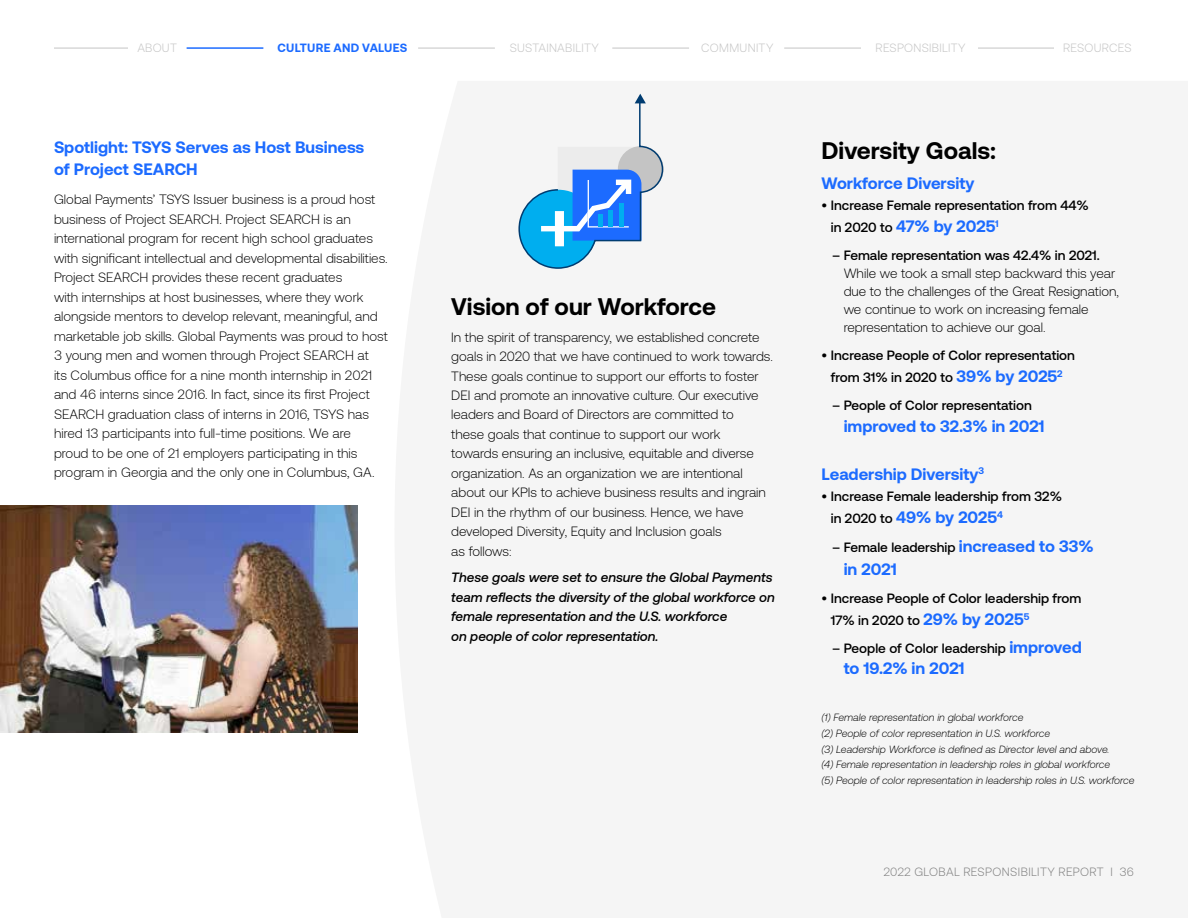
<style>
.page{position:relative;width:1188px;height:918px;background:#fff}
.page>*{position:absolute;margin:0;border:0;box-sizing:border-box;transform-origin:0 0}
.t1{font:700 24px "GP Commerce";color:#000}
.t2{font:700 16.5px/22.5px "GP Commerce";color:#1c6bff}
.t3{font:300 13.5px/19.5px "Aeonik";color:#000}
.t4{font:300 13.5px/19.5px "GP Commerce";color:#000}
.t5{font:500 13.5px/22.5px "GP Commerce";color:#000;text-align:center}
.t6{font:italic 500 13.5px/19.5px "GP Commerce";color:#000}
.t7{font:300 12px "GP Commerce";letter-spacing:.02em;color:#c4c4c4}
.t8{font:300 12px "GP Commerce";letter-spacing:.035em;color:#7e7e7e}
.t9{font:700 12px "GP Commerce";letter-spacing:.015em;color:#1c6bff}
.t10{font:italic 300 10.5px/15.8px "GP Commerce";color:#000}
.s1{font-weight:500;font-size:13.5px;color:#000}
.s2{font-weight:700;font-size:16.5px;color:#1c6bff}
</style>
<div class="page">
<svg style="left:518px;top:94px;width:146px;height:175px"></svg>
<div style="left:619px;top:203px;width:5px;height:24px;background:#00aeef"></div>
<div style="left:608px;top:210px;width:5px;height:17px;background:#00aeef"></div>
<div style="left:598px;top:214px;width:5px;height:13px;background:#00aeef"></div>
<img style="left:0;top:506px;width:358px;height:226px">
<hr style="left:978px;top:48px;width:77px;height:1px;background:#c4c4c4">
<hr style="left:784px;top:48px;width:77px;height:1px;background:#c4c4c4">
<hr style="left:612px;top:48px;width:77px;height:1px;background:#c4c4c4">
<hr style="left:418px;top:48px;width:77px;height:1px;background:#c4c4c4">
<hr style="left:187px;top:47px;width:76px;height:2px;background:#1c6bff">
<hr style="left:54px;top:48px;width:75px;height:1px;background:#c4c4c4">
<p class="t7" style="left:137px;top:41px;width:41px">ABOUT</p>
<p class="t9" style="left:278px;top:41px;width:131px">CULTURE AND VALUES</p>
<p class="t7" style="left:510px;top:41px;width:91px">SUSTAINABILITY</p>
<p class="t7" style="left:701px;top:41px;width:74px">COMMUNITY</p>
<p class="t7" style="left:876px;top:41px;width:92px">RESPONSIBILITY</p>
<p class="t7" style="left:1063px;top:41px;width:70px">RESOURCES</p>
<p class="t2" style="left:54px;top:135px;width:312px">Spotlight: TSYS Serves as Host Business of Project SEARCH</p>
<p class="t3" style="left:54px;top:190px;width:335px">Global Payments’ TSYS Issuer business is a proud host business of Project SEARCH. Project SEARCH is an international program for recent high school graduates with significant intellectual and developmental disabilities.<br>Project SEARCH provides these recent graduates<br>with internships at host businesses, where they work alongside mentors to develop relevant, meaningful, and marketable job skills. Global Payments was proud to host 3 young men and women through Project SEARCH at<br>its Columbus office for a nine month internship in 2021 and 46 interns since 2016. In fact, since its first Project SEARCH graduation class of interns in 2016, TSYS has hired 13 participants into full-time positions. We are proud to be one of 21 employers participating in this program in Georgia and the only one in Columbus, GA.</p>
<h1 class="t1" style="left:451px;top:293px;width:266px">Vision of our Workforce</h1>
<p class="t4" style="left:451px;top:327px;width:323px">In the spirit of transparency, we established concrete goals in 2020 that we have continued to work towards.<br>These goals continue to support our efforts to foster DEI and promote an innovative culture. Our executive leaders and Board of Directors are committed to<br>these goals that continue to support our work<br>towards ensuring an inclusive, equitable and diverse organization. As an organization we are intentional about our KPIs to achieve business results and ingrain DEI in the rhythm of our business. Hence, we have developed Diversity, Equity and Inclusion goals<br>as follows:</p>
<p class="t6" style="left:451px;top:568px;width:325px">These goals were set to ensure the Global Payments team reflects the diversity of the global workforce on female representation and the U.S. workforce<br>on people of color representation.</p>
<h1 class="t1" style="left:822px;top:138px;width:176px">Diversity Goals:</h1>
<p class="t2" style="left:822px;top:172px;width:154px">Workforce Diversity</p>
<p class="t5" style="left:822px;top:194px;width:269px">• Increase Female representation from 44%</p>
<p class="t2" style="left:831px;top:215px;width:169px"><span class="s1">in 2020 to</span> 47% by 2025<sup>1</sup></p>
<p class="t5" style="left:832px;top:244px;width:269px">– Female representation was 42.4% in 2021.</p>
<p class="t4" style="left:844px;top:264px;width:277px;line-height:18px">While we took a small step backward this year due to the challenges of the Great Resignation, we continue to work on increasing female representation to achieve our goal.</p>
<p class="t5" style="left:822px;top:344px;width:255px">• Increase People of Color representation from 31% in 2020 to <span class="s2">39% by 2025</span><sup>2</sup></p>
<p class="t5" style="left:832px;top:394px;width:201px">– People of Color representation</p>
<p class="t2" style="left:844px;top:415px;width:203px">improved to 32.3% in 2021</p>
<p class="t2" style="left:822px;top:463px;width:164px">Leadership Diversity<sup>3</sup></p>
<p class="t5" style="left:822px;top:485px;width:242px">• Increase Female leadership from 32%</p>
<p class="t2" style="left:831px;top:506px;width:174px"><span class="s1">in 2020 to</span> 49% by 2025<sup>4</sup></p>
<p class="t5" style="left:832px;top:537px;width:263px">– Female leadership <span class="s2">increased to 33%</span></p>
<p class="t2" style="left:844px;top:558px;width:55px">in 2021</p>
<p class="t5" style="left:831px;top:587px;width:252px;text-align:left;text-indent:-9px">• Increase People of Color leadership from<br>17% in 2020 to <span class="s2">29% by 2025</span><sup>5</sup></p>
<p class="t5" style="left:832px;top:637px;width:251px">– People of Color leadership <span class="s2">improved</span></p>
<p class="t2" style="left:844px;top:657px;width:123px">to 19.2% in 2021</p>
<p class="t10" style="left:822px;top:710px;width:314px">(1) Female representation in global workforce<br>(2) People of color representation in U.S. workforce<br>(3) Leadership Workforce is defined as Director level and above.<br>(4) Female representation in leadership roles in global workforce<br>(5) People of color representation in leadership roles in U.S. workforce</p>
<p class="t8" style="left:884px;top:865px;width:252px">2022 GLOBAL RESPONSIBILITY REPORT | 36</p>
</div>
